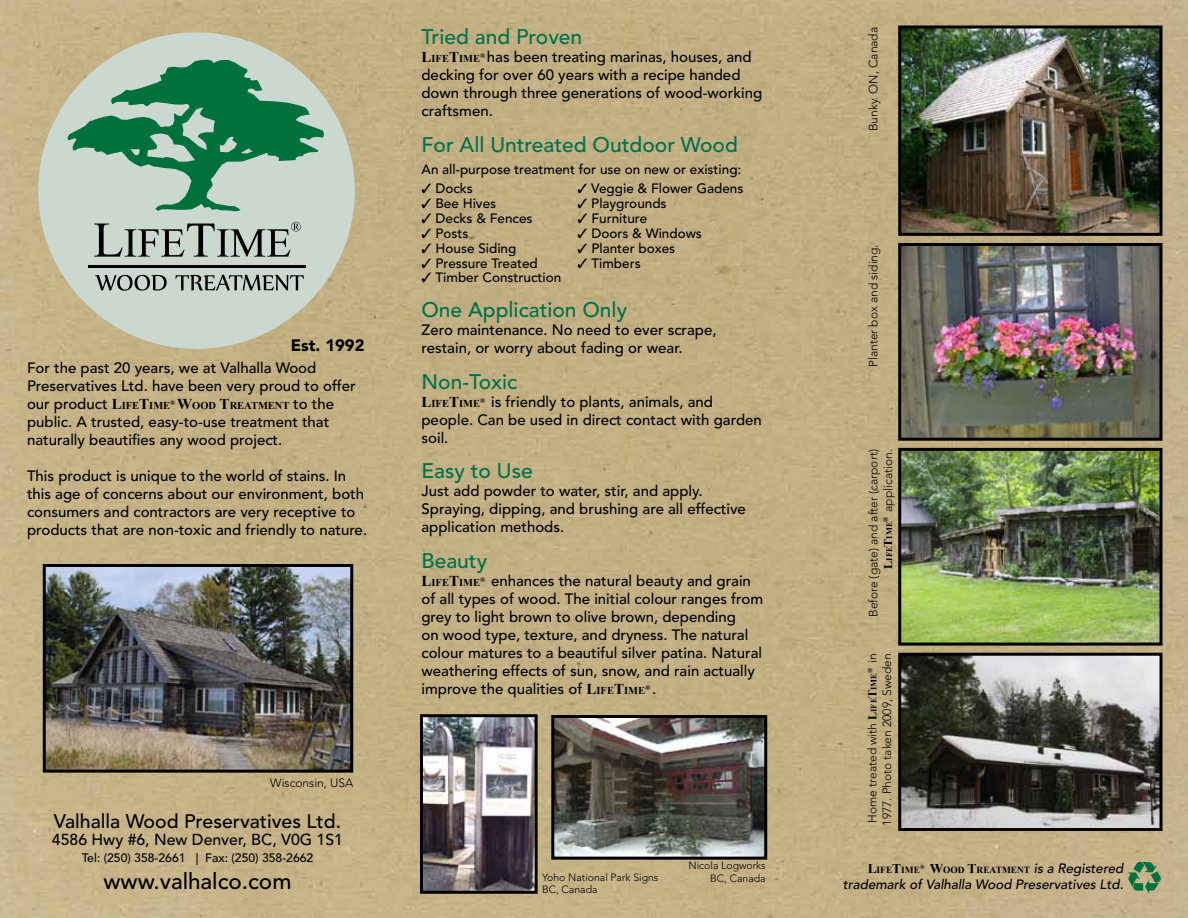
<style>
.page{position:relative;width:1188px;height:918px;background:#fff}
.page>*{position:absolute;margin:0;border:0;box-sizing:border-box;transform-origin:0 0}
.t1{font:500 22.5px "Avenir";color:#000}
.t2{font:500 21px "Avenir";color:#00704a}
.t3{font:500 19.5px "Avenir";color:#000}
.t4{font:900 16.5px "Avenir";color:#000}
.t5{font:500 15.9px "Avenir";color:#000}
.t6{font:500 15px/18px "Avenir";color:#000}
.t7{font:500 13.5px "Avenir";color:#000}
.t8{font:italic 500 13.5px "Avenir";color:#000}
.t9{font:500 12.15px "Avenir";color:#000}
.t10{font:300 12px/14.4px "Avenir";color:#000}
.t11{font:300 10.5px/12.6px "Avenir";color:#000;text-align:right}
.t12{font:700 10.5px "Times New Roman";color:#000}
.t13{font:700 9.45px "Times New Roman";color:#000}
.t14{font:700 8.4px "Times New Roman";color:#000}
.s1{font-family:"Avenir";font-weight:500;font-size:15px}
.s2{font-size:15px}
.s3{font-family:"Times New Roman";font-weight:700}
.s4{font-family:"Times New Roman";font-weight:700;font-size:10.5px}
.s5{font-size:12px}
.s6{font-family:"Times New Roman";font-weight:700;font-size:8.4px}
.s7{font-size:13.5px}
.s8{font-family:"Avenir";font-weight:500;font-style:italic;font-size:13.5px}
</style>
<div class="page">
<img style="left:0;top:0;width:1188px;height:918px">
<div style="left:38px;top:32px;width:317px;height:317px;background:#cbd8d0;border-radius:50%"></div>
<svg style="left:95px;top:275px;width:209px;height:16px"></svg>
<svg style="left:94px;top:222px;width:207px;height:35px"></svg>
<hr style="left:88px;top:265px;width:217px;height:3px;background:#000">
<svg style="left:67px;top:60px;width:257px;height:151px"></svg>
<img style="left:555px;top:719px;width:208px;height:137px">
<div style="left:551px;top:715px;width:216px;height:145px;border:3px solid #000"></div>
<img style="left:902px;top:30px;width:256px;height:202px">
<div style="left:898px;top:26px;width:264px;height:210px;border:3px solid #000"></div>
<img style="left:902px;top:247px;width:256px;height:190px">
<div style="left:898px;top:243px;width:264px;height:198px;border:3px solid #000"></div>
<img style="left:902px;top:452px;width:256px;height:190px">
<div style="left:898px;top:448px;width:264px;height:198px;border:3px solid #000"></div>
<img style="left:902px;top:657px;width:256px;height:170px">
<div style="left:898px;top:653px;width:264px;height:178px;border:3px solid #000"></div>
<img style="left:47px;top:568px;width:302px;height:201px">
<div style="left:43px;top:564px;width:310px;height:209px;border:3px solid #000"></div>
<img style="left:424px;top:718px;width:110px;height:172px">
<div style="left:420px;top:714px;width:118px;height:180px;border:3px solid #000"></div>
<svg style="left:1128px;top:861px;width:34px;height:33px"></svg>
<p class="t4" style="left:291px;top:336px;width:75px">Est. 1992</p>
<p class="t6" style="left:27px;top:359px;width:330px">For the past 20 years, we at Valhalla Wood<br>Preservatives Ltd. have been very proud to offer</p>
<p class="t12" style="left:27px;top:398px;width:309px"><span class="s1">our product</span> <span class="s2">L</span>IFE<span class="s2">T</span>IME<sup>®</sup> <span class="s2">W</span>OOD <span class="s2">T</span>REATMENT <span class="s1">to the</span></p>
<p class="t6" style="left:27px;top:413px;width:304px">public. A trusted, easy-to-use treatment that naturally beautifies any wood project.</p>
<p class="t6" style="left:27px;top:467px;width:342px">This product is unique to the world of stains. In this age of concerns about our environment, both consumers and contractors are very receptive to products that are non-toxic and friendly to nature.</p>
<p class="t10" style="left:270px;top:775px;width:85px">Wisconsin, USA</p>
<h3 class="t3" style="left:54px;top:810px;width:289px">Valhalla Wood Preservatives Ltd.</h3>
<p class="t5" style="left:52px;top:830px;width:293px">4586 Hwy #6, New Denver, BC, V0G 1S1</p>
<p class="t9" style="left:82px;top:851px;width:233px">Tel: (250) 358-2661 | Fax: (250) 358-2662</p>
<h1 class="t1" style="left:104px;top:868px;width:190px">www.valhalco.com</h1>
<h2 class="t2" style="left:422px;top:25px;width:162px">Tried and Proven</h2>
<p class="t6" style="left:421px;top:48px;width:342px"><span class="s3">L</span><span class="s4">IFE</span><span class="s3">T</span><span class="s4">IME</span><sup>®</sup> has been treating marinas, houses, and decking for over 60 years with a recipe handed down through three generations of wood-working craftsmen.</p>
<h2 class="t2" style="left:422px;top:132px;width:318px">For All Untreated Outdoor Wood</h2>
<p class="t7" style="left:422px;top:161px;width:321px">An all-purpose treatment for use on new or existing:</p>
<p class="t7" style="left:422px;top:181px;width:53px">✓ Docks</p>
<p class="t7" style="left:577px;top:181px;width:167px">✓ Veggie &amp; Flower Gadens</p>
<p class="t7" style="left:422px;top:196px;width:76px">✓ Bee Hives</p>
<p class="t7" style="left:577px;top:196px;width:91px">✓ Playgrounds</p>
<p class="t7" style="left:422px;top:211px;width:113px">✓ Decks &amp; Fences</p>
<p class="t7" style="left:577px;top:211px;width:71px">✓ Furniture</p>
<p class="t7" style="left:422px;top:226px;width:49px">✓ Posts</p>
<p class="t7" style="left:577px;top:226px;width:126px">✓ Doors &amp; Windows</p>
<p class="t7" style="left:422px;top:241px;width:96px">✓ House Siding</p>
<p class="t7" style="left:577px;top:241px;width:99px">✓ Planter boxes</p>
<p class="t7" style="left:422px;top:256px;width:118px">✓ Pressure Treated</p>
<p class="t7" style="left:577px;top:256px;width:65px">✓ Timbers</p>
<p class="t7" style="left:422px;top:269px;width:141px">✓ Timber Construction</p>
<h2 class="t2" style="left:422px;top:298px;width:207px">One Application Only</h2>
<p class="t6" style="left:422px;top:321px;width:297px">Zero maintenance. No need to ever scrape, restain, or worry about fading or wear.</p>
<h2 class="t2" style="left:422px;top:369px;width:97px">Non-Toxic</h2>
<p class="t6" style="left:421px;top:393px;width:342px"><span class="s3">L</span><span class="s4">IFE</span><span class="s3">T</span><span class="s4">IME</span><sup>®</sup> is friendly to plants, animals, and people. Can be used in direct contact with garden soil.</p>
<h2 class="t2" style="left:422px;top:459px;width:113px">Easy to Use</h2>
<p class="t6" style="left:422px;top:482px;width:326px">Just add powder to water, stir, and apply.<br>Spraying, dipping, and brushing are all effective application methods.</p>
<h2 class="t2" style="left:422px;top:548px;width:67px">Beauty</h2>
<p class="t6" style="left:421px;top:572px;width:343px"><span class="s3">L</span><span class="s4">IFE</span><span class="s3">T</span><span class="s4">IME</span><sup>®</sup> enhances the natural beauty and grain of all types of wood. The initial colour ranges from grey to light brown to olive brown, depending<br>on wood type, texture, and dryness. The natural colour matures to a beautiful silver patina. Natural weathering effects of sun, snow, and rain actually improve the qualities of <span class="s3">L</span><span class="s4">IFE</span><span class="s3">T</span><span class="s4">IME</span><sup>®</sup> .</p>
<p class="t11" style="left:542px;top:871px;width:118px;text-align:left">Yoho National Park Signs<br>BC, Canada</p>
<p class="t11" style="left:689px;top:859px;width:79px">Nicola Logworks<br>BC, Canada</p>
<p class="t10" style="left:866px;top:131px;width:106px;rotate:-90deg">Bunky. ON, Canada</p>
<p class="t10" style="left:866px;top:367px;width:124px;rotate:-90deg">Planter box and siding.</p>
<p class="t10" style="left:866px;top:617px;width:169px;rotate:-90deg">Before (gate) and after (carport)</p>
<p class="t10" style="left:881px;top:522px;width:74px;rotate:-90deg"><sup>®</sup> application.</p>
<p class="t14" style="left:883px;top:569px;width:48px;rotate:-90deg"><span class="s5">L</span>IFE<span class="s5">T</span>IME</p>
<p class="t10" style="left:865px;top:826px;width:174px;rotate:-90deg">Home treated with <span class="s3">L</span><span class="s6">IFE</span><span class="s3">T</span><span class="s6">IME</span><sup>®</sup> in<br>1977. Photo taken 2009, Sweden</p>
<p class="t13" style="left:868px;top:863px;width:257px"><span class="s7">L</span>IFE<span class="s7">T</span>IME<sup>®</sup> <span class="s7">W</span>OOD <span class="s7">T</span>REATMENT <span class="s8">is a Registered</span></p>
<p class="t8" style="left:843px;top:877px;width:282px">trademark of Valhalla Wood Preservatives Ltd.</p>
</div>
